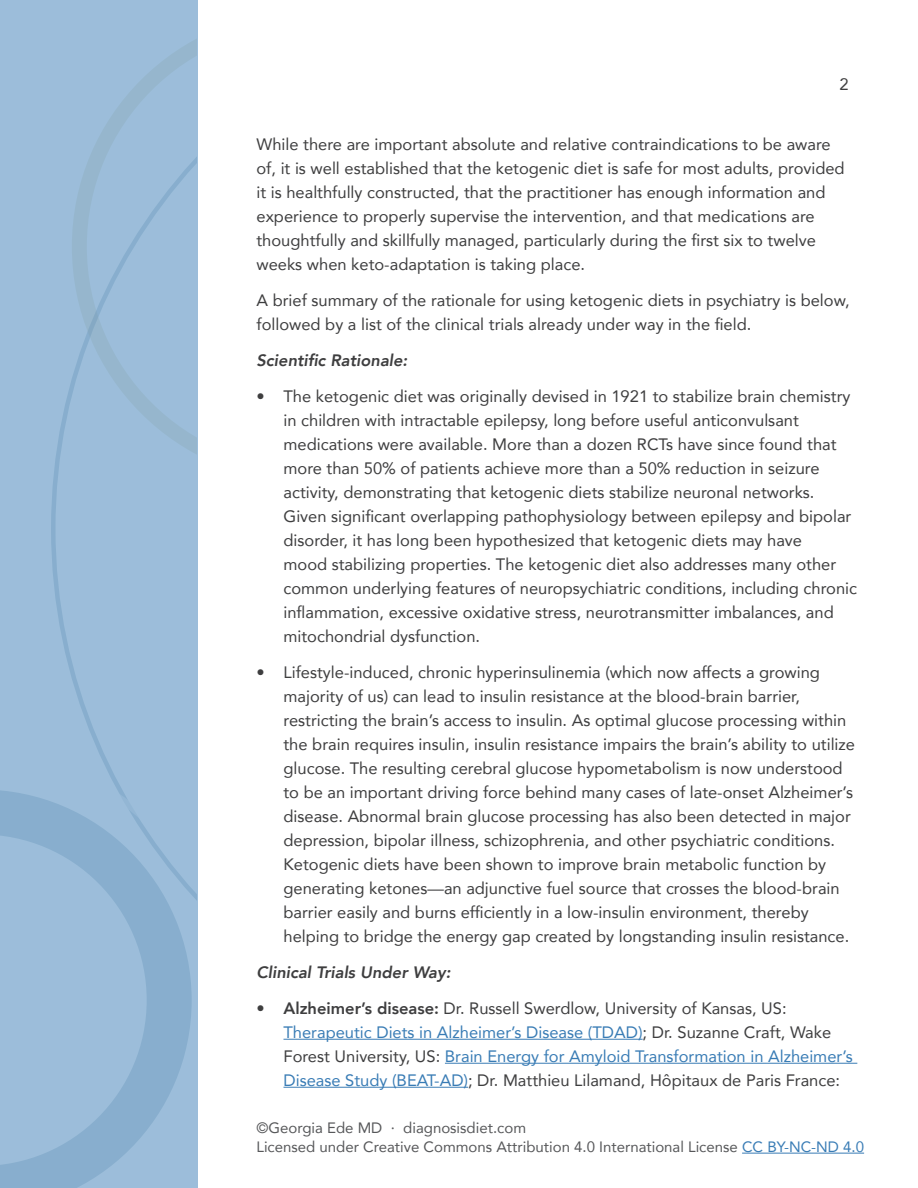
<style>
.page{position:relative;width:918px;height:1188px;background:#fff}
.page>*{position:absolute;margin:0;border:0;box-sizing:border-box;transform-origin:0 0}
.body_copy{font:16.5px/24px "Avenir";color:#3e3e3f}
.body_copy-2{font:italic 800 16.5px "Avenir";color:#3e3e3f}
.t1{font:15px/19.5px "Avenir";color:#57585a}
.s1{font-weight:800}
.s2{color:#397cb5}
</style>
<div class="page">
<svg style="left:0;top:0;width:198px;height:1188px;background:#99bbd8"></svg>
<hr style="left:742px;top:1153px;width:122px;height:1px;background:#397cb5">
<hr style="left:284px;top:1039px;width:359px;height:1px;background:#397cb5">
<hr style="left:445px;top:1063px;width:412px;height:1px;background:#397cb5">
<hr style="left:284px;top:1087px;width:184px;height:1px;background:#397cb5">
<p class="body_copy" style="left:839px;top:72px;width:11px">2</p>
<p class="body_copy" style="left:256px;top:132px;width:590px">While there are important absolute and relative contraindications to be aware of, it is well established that the ketogenic diet is safe for most adults, provided it is healthfully constructed, that the practitioner has enough information and experience to properly supervise the intervention, and that medications are thoughtfully and skillfully managed, particularly during the first six to twelve weeks when keto-adaptation is taking place.</p>
<p class="body_copy" style="left:256px;top:288px;width:595px">A brief summary of the rationale for using ketogenic diets in psychiatry is below, followed by a list of the clinical trials already under way in the field.</p>
<p class="body_copy-2" style="left:256px;top:350px;width:153px">Scientific Rationale:</p>
<p class="body_copy" style="left:284px;top:384px;width:575px;text-indent:-27px">• The ketogenic diet was originally devised in 1921 to stabilize brain chemistry in children with intractable epilepsy, long before useful anticonvulsant medications were available. More than a dozen RCTs have since found that more than 50% of patients achieve more than a 50% reduction in seizure activity, demonstrating that ketogenic diets stabilize neuronal networks.<br>Given significant overlapping pathophysiology between epilepsy and bipolar disorder, it has long been hypothesized that ketogenic diets may have<br>mood stabilizing properties. The ketogenic diet also addresses many other common underlying features of neuropsychiatric conditions, including chronic inflammation, excessive oxidative stress, neurotransmitter imbalances, and mitochondrial dysfunction.</p>
<p class="body_copy" style="left:284px;top:660px;width:573px;text-indent:-27px">• Lifestyle-induced, chronic hyperinsulinemia (which now affects a growing majority of us) can lead to insulin resistance at the blood-brain barrier, restricting the brain’s access to insulin. As optimal glucose processing within the brain requires insulin, insulin resistance impairs the brain’s ability to utilize glucose. The resulting cerebral glucose hypometabolism is now understood to be an important driving force behind many cases of late-onset Alzheimer’s disease. Abnormal brain glucose processing has also been detected in major depression, bipolar illness, schizophrenia, and other psychiatric conditions.<br>Ketogenic diets have been shown to improve brain metabolic function by generating ketones—an adjunctive fuel source that crosses the blood-brain barrier easily and burns efficiently in a low-insulin environment, thereby helping to bridge the energy gap created by longstanding insulin resistance.</p>
<p class="body_copy-2" style="left:256px;top:962px;width:196px">Clinical Trials Under Way:</p>
<p class="body_copy" style="left:284px;top:996px;width:571px;text-indent:-27px">• <span class="s1">Alzheimer’s disease:</span> Dr. Russell Swerdlow, University of Kansas, US:<br><span class="s2">Therapeutic Diets in Alzheimer’s Disease (TDAD)</span>; Dr. Suzanne Craft, Wake Forest University, US: <span class="s2">Brain Energy for Amyloid Transformation in Alzheimer’s Disease Study (BEAT-AD)</span>; Dr. Matthieu Lilamand, Hôpitaux de Paris France:</p>
<p class="t1" style="left:256px;top:1117px;width:609px">©Georgia Ede MD · diagnosisdiet.com<br>Licensed under Creative Commons Attribution 4.0 International License <span class="s2">CC BY-NC-ND 4.0</span></p>
</div>
